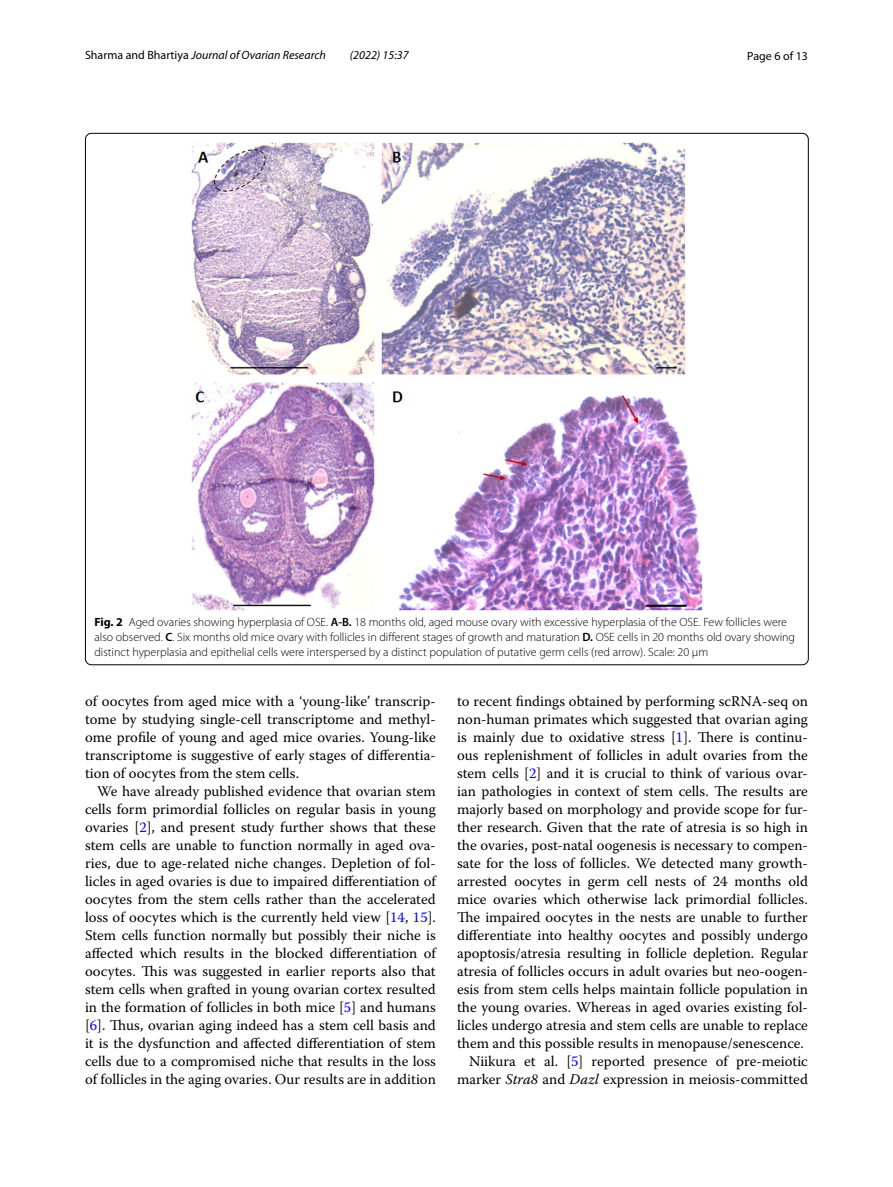
<style>
.page{position:relative;width:893px;height:1187px;background:#fff}
.page>*{position:absolute;margin:0;border:0;box-sizing:border-box;transform-origin:0 0}
.t1{font:14.7px/18px "Warnock Pro";color:#000;text-align:justify}
.t2{font:300 12px/15px "Myriad Pro";color:#000}
.t3{font:italic 12px "Myriad Pro";color:#000}
.t4{font:12px "Myriad Pro";color:#000}
.s1{font-style:normal}
.s2{font-weight:700}
.s3{font-weight:600}
.s4{color:#00f}
.s5{font-style:italic}
</style>
<div class="page">
<img style="left:192px;top:142px;width:510px;height:468px">
<p class="t3" style="left:85px;top:48px;width:242px"><span class="s1">Sharma and Bhartiya</span> Journal of Ovarian Research</p>
<p class="t3" style="left:350px;top:48px;width:60px">(2022) 15:37</p>
<p class="t4" style="left:747px;top:48px;width:62px">Page 6 of 13</p>
<p class="t2" style="left:94px;top:614px;width:702px"><span class="s2">Fig. 2</span> Aged ovaries showing hyperplasia of OSE. <span class="s3">A-B.</span> 18 months old, aged mouse ovary with excessive hyperplasia of the OSE. Few follicles were also observed. <span class="s3">C</span>. Six months old mice ovary with follicles in different stages of growth and maturation <span class="s3">D.</span> OSE cells in 20 months old ovary showing distinct hyperplasia and epithelial cells were interspersed by a distinct population of putative germ cells (red arrow). Scale: 20 µm</p>
<p class="t1" style="left:85px;top:691px;width:352px">of oocytes from aged mice with a ‘young-like’ transcrip&shy;tome by studying single-cell transcriptome and methyl&shy;ome profile of young and aged mice ovaries. Young-like transcriptome is suggestive of early stages of differentia&shy;tion of oocytes from the stem cells.</p>
<p class="t1" style="left:85px;top:781px;width:352px;text-indent:12px">We have already published evidence that ovarian stem cells form primordial follicles on regular basis in young ovaries [<span class="s4">2</span>], and present study further shows that these stem cells are unable to function normally in aged ova&shy;ries, due to age-related niche changes. Depletion of fol&shy;licles in aged ovaries is due to impaired differentiation of oocytes from the stem cells rather than the accelerated loss of oocytes which is the currently held view [<span class="s4">14</span>, <span class="s4">15</span>].<br>Stem cells function normally but possibly their niche is affected which results in the blocked differentiation of oocytes. This was suggested in earlier reports also that stem cells when grafted in young ovarian cortex resulted in the formation of follicles in both mice [<span class="s4">5</span>] and humans [<span class="s4">6</span>]. Thus, ovarian aging indeed has a stem cell basis and it is the dysfunction and affected differentiation of stem cells due to a compromised niche that results in the loss of follicles in the aging ovaries. Our results are in addition</p>
<p class="t1" style="left:457px;top:691px;width:352px;text-align:right">to recent findings obtained by performing scRNA-seq on non-human primates which suggested that ovarian aging is mainly due to oxidative stress [<span class="s4">1</span>]. There is continu&shy;ous replenishment of follicles in adult ovaries from the stem cells [<span class="s4">2</span>] and it is crucial to think of various ovar&shy;ian pathologies in context of stem cells. The results are majorly based on morphology and provide scope for fur&shy;ther research. Given that the rate of atresia is so high in the ovaries, post-natal oogenesis is necessary to compen&shy;sate for the loss of follicles. We detected many growth&shy;arrested oocytes in germ cell nests of 24 months old mice ovaries which otherwise lack primordial follicles.<br>The impaired oocytes in the nests are unable to further differentiate into healthy oocytes and possibly undergo apoptosis/atresia resulting in follicle depletion. Regular atresia of follicles occurs in adult ovaries but neo-oogen&shy;esis from stem cells helps maintain follicle population in the young ovaries. Whereas in aged ovaries existing fol&shy;licles undergo atresia and stem cells are unable to replace them and this possible results in menopause/senescence.<br>Niikura et al. [<span class="s4">5</span>] reported presence of pre-meiotic marker <span class="s5">Stra8</span> and <span class="s5">Dazl</span> expression in meiosis-committed</p>
</div>
